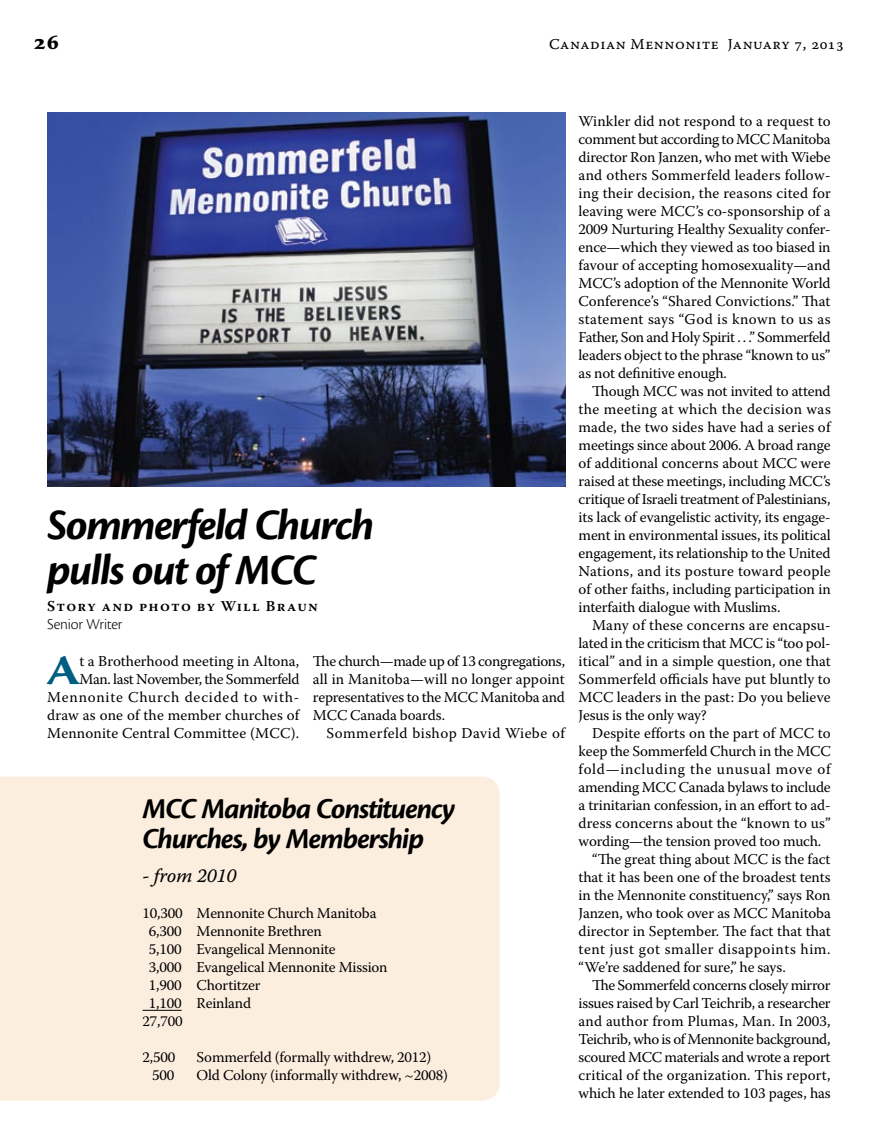
<style>
.page{position:relative;width:878px;height:1148px;background:#fff}
.page>*{position:absolute;margin:0;border:0;box-sizing:border-box;transform-origin:0 0}
.t1{font:italic 700 45px/45px "Cronos Pro";letter-spacing:-.04em;color:#000}
.t2{font:700 40.65px "Sava Pro";color:#005e83}
.t3{font:italic 700 30px/30px "Cronos Pro";letter-spacing:-.04em;color:#000}
.t4{font:700 21px "Sava Pro";color:#000}
.t5{font:19.5px "Warnock Pro It Capt";letter-spacing:-.015em;color:#000}
.t6{font:300 15.75px "Cronos Pro";letter-spacing:-.015em;color:#000}
.t7{font:15px/18px "Warnock Pro";letter-spacing:-.01em;color:#000;text-align:justify}
.t8{font:15px/18px "Warnock Pro";letter-spacing:.01em;color:#000;text-align:right}
.t9{font:15px "Warnock Pro";letter-spacing:.035em;color:#000}
.t10{font:15px "Warnock Pro Capt";letter-spacing:.035em;color:#000}
.t11{font:15px "Warnock Pro";letter-spacing:.05em;color:#000}
.t12{font:600 15px "Warnock Pro";letter-spacing:.09em;color:#000}
</style>
<div class="page">
<div style="left:0;top:776px;width:500px;height:324px;background:#fceedf"></div>
<img style="left:47px;top:112px;width:518px;height:374px">
<hr style="left:142px;top:1010px;width:40px;height:1px;background:#000">
<h3 class="t4" style="left:34px;top:28px;width:27px">26</h3>
<p class="t10" style="left:549px;top:35px;width:296px">Canadian Mennonite January 7, 2013</p>
<h1 class="t1" style="left:47px;top:504px;width:329px">Sommerfeld Church pulls out of MCC</h1>
<p class="t12" style="left:47px;top:597px;width:272px">Story and photo by Will Braun</p>
<p class="t6" style="left:47px;top:615px;width:77px">Senior Writer</p>
<h2 class="t2" style="left:47px;top:643px;width:34px">A</h2>
<p class="t8" style="left:47px;top:652px;width:254px">t a Brotherhood meeting in Altona, Man. last November, the Sommerfeld Mennonite Church decided to with&shy;draw as one of the member churches of Mennonite Central Committee (MCC).</p>
<p class="t7" style="left:313px;top:652px;width:254px">The church—made up of 13 congregations, all in Manitoba—will no longer appoint representatives to the MCC Manitoba and MCC Canada boards.</p>
<p class="t9" style="left:326px;top:724px;width:240px">Sommerfeld bishop David Wiebe of</p>
<h3 class="t3" style="left:142px;top:794px;width:314px">MCC Manitoba Constituency<br>Churches, by Membership</h3>
<h3 class="t5" style="left:142px;top:864px;width:96px">- from 2010</h3>
<p class="t7" style="left:142px;top:904px;width:235px">10,300 Mennonite Church Manitoba</p>
<p class="t7" style="left:149px;top:922px;width:174px">6,300 Mennonite Brethren</p>
<p class="t7" style="left:149px;top:940px;width:188px">5,100 Evangelical Mennonite</p>
<p class="t7" style="left:149px;top:958px;width:240px">3,000 Evangelical Mennonite Mission</p>
<p class="t7" style="left:149px;top:976px;width:113px">1,900 Chortitzer</p>
<p class="t7" style="left:149px;top:994px;width:104px">1,100 Reinland</p>
<p class="t7" style="left:142px;top:1012px;width:42px">27,700</p>
<p class="t7" style="left:142px;top:1048px;width:34px">2,500</p>
<p class="t7" style="left:196px;top:1048px;width:236px">Sommerfeld (formally withdrew, 2012)</p>
<p class="t7" style="left:152px;top:1066px;width:24px">500</p>
<p class="t7" style="left:196px;top:1066px;width:253px">Old Colony (informally withdrew, ~2008)</p>
<p class="t7" style="left:578px;top:112px;width:254px">Winkler did not respond to a request to comment but according to MCC Manitoba director Ron Janzen, who met with Wiebe and others Sommerfeld leaders follow&shy;ing their decision, the reasons cited for leaving were MCC’s co-sponsorship of a 2009 Nurturing Healthy Sexuality confer&shy;ence—which they viewed as too biased in favour of accepting homosexuality—and MCC’s adoption of the Mennonite World Conference’s “Shared Convictions.” That statement says “God is known to us as Father, Son and Holy Spirit . . .” Sommerfeld leaders object to the phrase “known to us” as not definitive enough.</p>
<p class="t7" style="left:578px;top:382px;width:254px;text-indent:14px">Though MCC was not invited to attend the meeting at which the decision was made, the two sides have had a series of meetings since about 2006. A broad range of additional concerns about MCC were raised at these meetings, including MCC’s critique of Israeli treatment of Palestinians, its lack of evangelistic activity, its engage&shy;ment in environmental issues, its political engagement, its relationship to the United Nations, and its posture toward people of other faiths, including participation in interfaith dialogue with Muslims.</p>
<p class="t7" style="left:578px;top:616px;width:254px;text-indent:14px">Many of these concerns are encapsu&shy;lated in the criticism that MCC is “too pol&shy;itical” and in a simple question, one that Sommerfeld officials have put bluntly to MCC leaders in the past: Do you believe Jesus is the only way?</p>
<p class="t7" style="left:592px;top:724px;width:240px">Despite efforts on the part of MCC to</p>
<p class="t7" style="left:578px;top:742px;width:253px">keep the Sommerfeld Church in the MCC</p>
<p class="t11" style="left:578px;top:760px;width:253px">fold—including the unusual move of</p>
<p class="t7" style="left:578px;top:778px;width:254px">amending MCC Canada bylaws to include</p>
<p class="t7" style="left:578px;top:796px;width:253px">a trinitarian confession, in an effort to ad-</p>
<p class="t8" style="left:578px;top:814px;width:254px">dress concerns about the “known to us”</p>
<p class="t7" style="left:578px;top:832px;width:244px">wording—the tension proved too much.</p>
<p class="t7" style="left:592px;top:850px;width:240px">“The great thing about MCC is the fact</p>
<p class="t7" style="left:578px;top:868px;width:253px">that it has been one of the broadest tents</p>
<p class="t7" style="left:578px;top:886px;width:253px">in the Mennonite constituency,” says Ron</p>
<p class="t7" style="left:578px;top:904px;width:254px">Janzen, who took over as MCC Manitoba</p>
<p class="t7" style="left:578px;top:922px;width:254px">director in September. The fact that that</p>
<p class="t9" style="left:578px;top:940px;width:253px">tent just got smaller disappoints him.</p>
<p class="t7" style="left:578px;top:958px;width:209px">“We’re saddened for sure,” he says.</p>
<p class="t7" style="left:592px;top:976px;width:240px">The Sommerfeld concerns closely mirror</p>
<p class="t7" style="left:578px;top:994px;width:254px">issues raised by Carl Teichrib, a researcher</p>
<p class="t8" style="left:578px;top:1012px;width:253px">and author from Plumas, Man. In 2003,</p>
<p class="t7" style="left:578px;top:1030px;width:253px">Teichrib, who is of Mennonite background,</p>
<p class="t7" style="left:578px;top:1048px;width:253px">scoured MCC materials and wrote a report</p>
<p class="t8" style="left:578px;top:1066px;width:253px">critical of the organization. This report,</p>
<p class="t7" style="left:578px;top:1084px;width:254px">which he later extended to 103 pages, has</p>
</div>
